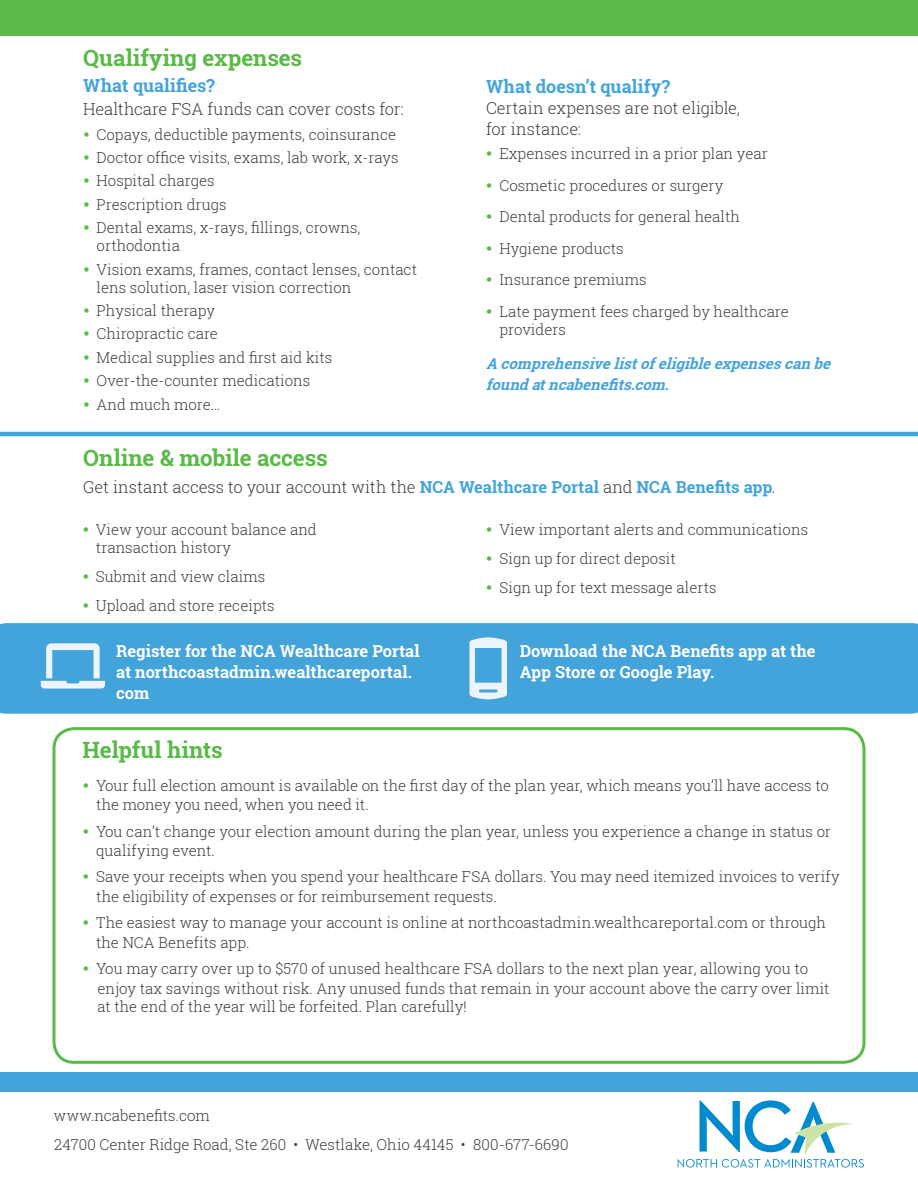
<style>
.page{position:relative;width:918px;height:1188px;background:#fff}
.page>*{position:absolute;margin:0;border:0;box-sizing:border-box;transform-origin:0 0}
.t1{font:700 22.5px "Roboto Slab";letter-spacing:-.005em;color:#5aba47}
.t2{font:700 18px "Roboto Slab";color:#43a4db}
.t3{font:300 16.5px/21px "Roboto Slab";letter-spacing:-.005em;color:#3e3e3f}
.t4{font:700 16.5px/21px "Roboto Slab";letter-spacing:-.005em;color:#fff}
.t5{font:300 15px/23.4px "Roboto Slab";color:#3e3e3f}
.t6{font:italic 700 15px/21px "Roboto Slab";color:#43a4db}
.s1{font-weight:700;color:#43a4db}
</style>
<div class="page">
<div style="left:52px;top:727px;width:814px;height:337px;border:3px solid #5aba47;border-radius:20px"></div>
<div style="left:0;top:623px;width:918px;height:91px;background:#43a4db"></div>
<div style="left:0;top:0;width:918px;height:36px;background:#5aba47"></div>
<div style="left:0;top:1073px;width:918px;height:19px;background:#43a4db"></div>
<svg style="left:678px;top:1100px;width:186px;height:68px"></svg>
<hr style="left:0;top:432px;width:918px;height:4px;background:#43a4db">
<svg style="left:41px;top:643px;width:64px;height:46px;background:#84c3e7"></svg>
<svg style="left:469px;top:637px;width:38px;height:62px;background:#9bceeb"></svg>
<h1 class="t1" style="left:83px;top:42px;width:221px">Qualifying expenses</h1>
<p class="t2" style="left:83px;top:74px;width:133px">What qualifies?</p>
<p class="t3" style="left:83px;top:98px;width:322px">Healthcare FSA funds can cover costs for:</p>
<p class="t5" style="left:97px;top:122px;width:304px">Copays, deductible payments, coinsurance Doctor office visits, exams, lab work, x-rays Hospital charges<br>Prescription drugs<br>Dental exams, x-rays, fillings, crowns,</p>
<p class="t5" style="left:97px;top:234px;width:322px">orthodontia<br>Vision exams, frames, contact lenses, contact</p>
<p class="t5" style="left:97px;top:275px;width:256px">lens solution, laser vision correction<br>Physical therapy<br>Chiropractic care<br>Medical supplies and first aid kits<br>Over-the-counter medications<br>And much more…</p>
<h1 class="t1" style="left:83px;top:442px;width:246px">Online &amp; mobile access</h1>
<p class="t3" style="left:83px;top:476px;width:694px">Get instant access to your account with the <span class="s1">NCA Wealthcare Portal</span> and <span class="s1">NCA Benefits app</span>.</p>
<p class="t5" style="left:96px;top:521px;width:222px;line-height:18px">View your account balance and transaction history</p>
<p class="t5" style="left:96px;top:562px;width:180px;line-height:28.8px">Submit and view claims<br>Upload and store receipts</p>
<p class="t4" style="left:116px;top:640px;width:305px">Register for the NCA Wealthcare Portal at northcoastadmin.wealthcareportal. com</p>
<p class="t2" style="left:486px;top:74px;width:186px">What doesn’t qualify?</p>
<p class="t3" style="left:486px;top:97px;width:256px">Certain expenses are not eligible, for instance:</p>
<p class="t5" style="left:499px;top:138px;width:291px;line-height:31.5px">Expenses incurred in a prior plan year<br>Cosmetic procedures or surgery<br>Dental products for general health<br>Hygiene products<br>Insurance premiums<br>Late payment fees charged by healthcare</p>
<p class="t5" style="left:499px;top:317px;width:68px">providers</p>
<p class="t6" style="left:486px;top:353px;width:351px">A comprehensivelistofeligibleexpensescanbe foundatncabenefits.com.</p>
<p class="t5" style="left:499px;top:515px;width:310px;line-height:28.8px">View important alerts and communications<br>Sign up for direct deposit<br>Sign up for text message alerts</p>
<p class="t4" style="left:520px;top:640px;width:298px">Download the NCA Benefits app at the<br>App Store or Google Play.</p>
<h1 class="t1" style="left:83px;top:734px;width:142px">Helpful hints</h1>
<p class="t5" style="left:96px;top:775px;width:734px;line-height:19.5px">Your full election amount is available on the first day of the plan year, which means you’ll have access to the money you need, when you need it.</p>
<p class="t5" style="left:96px;top:821px;width:736px;line-height:19.5px">You can’t change your election amount during the plan year, unless you experience a change in status or qualifying event.</p>
<p class="t5" style="left:96px;top:867px;width:745px;line-height:19.5px">Save your receipts when you spend your healthcare FSA dollars. You may need itemized invoices to verify the eligibility of expenses or for reimbursement requests.</p>
<p class="t5" style="left:96px;top:913px;width:731px;line-height:19.5px">The easiest way to manage your account is online at northcoastadmin.wealthcareportal.com or through the NCA Benefits app.</p>
<p class="t5" style="left:96px;top:958px;width:735px;line-height:20.4px">You may carry over up to $570 of unused healthcare FSA dollars to the next plan year, allowing you to enjoy tax savings without risk. Any unused funds that remain in your account above the carry over limit</p>
<p class="t5" style="left:97px;top:995px;width:371px">at the end of the year will be forfeited. Plan carefully!</p>
<p class="t5" style="left:54px;top:1104px;width:157px">www.ncabenefits.com</p>
<p class="t5" style="left:54px;top:1132px;width:516px">24700 Center Ridge Road, Ste 260 • Westlake, Ohio 44145 • 800-677-6690</p>
</div>
